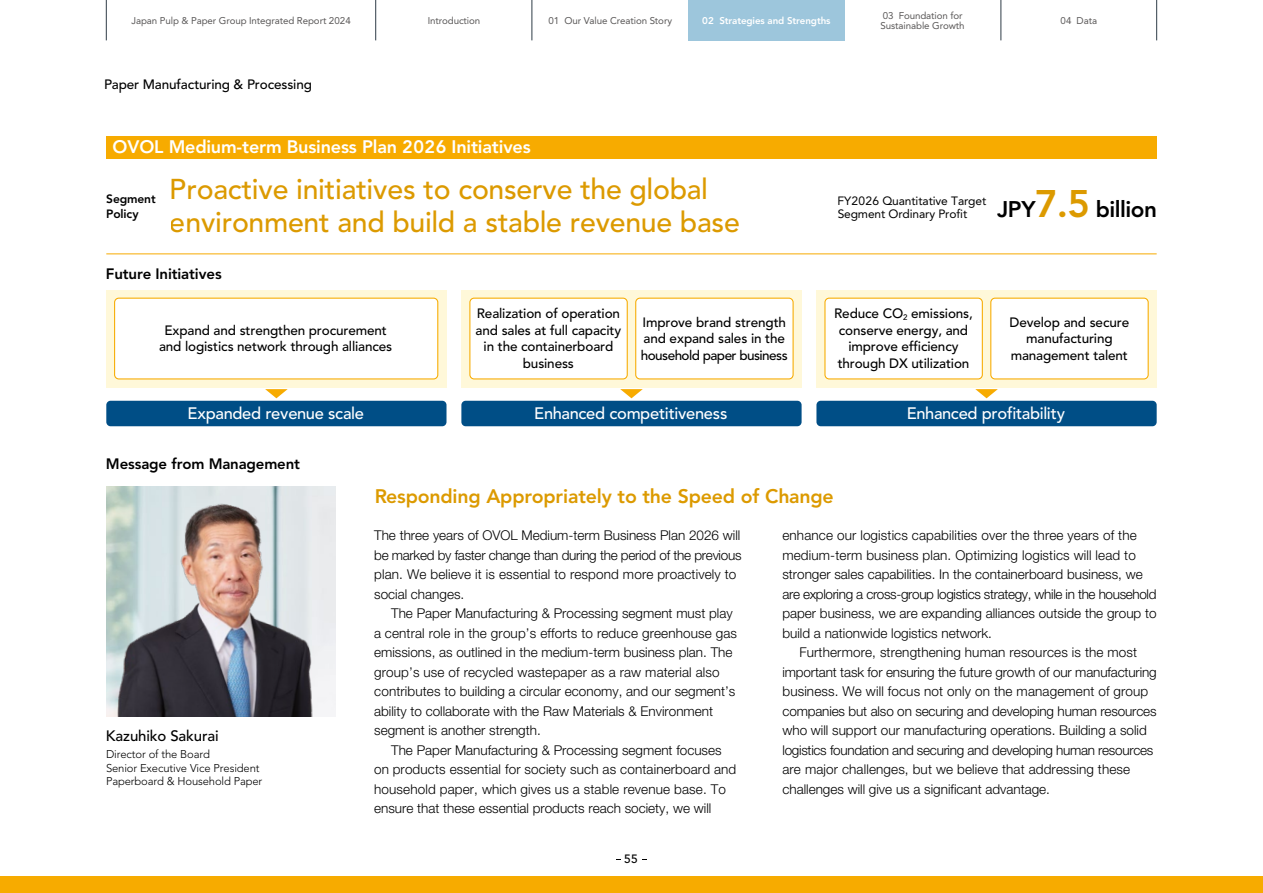
<style>
.page{position:relative;width:1263px;height:893px;background:#fff}
.page>*{position:absolute;margin:0;border:0;box-sizing:border-box;transform-origin:0 0}
.t1{font:500 28.5px/33.8px "Avenir LT Std";letter-spacing:-.01em;color:#dc9a00}
.t2{font:800 22.5px "Avenir LT Std";letter-spacing:-.025em;color:#000}
.t3{font:800 19.5px "Avenir LT Std";letter-spacing:-.01em;color:#dc9a00}
.t4{font:800 18px "Avenir LT Std";letter-spacing:-.01em;color:#fff}
.t5{font:500 16.5px "Avenir LT Std";letter-spacing:-.02em;color:#fff}
.t6{font:800 15px "Avenir LT Std";letter-spacing:-.01em;color:#000}
.t7{font:500 15px "Avenir LT Std";letter-spacing:-.01em;color:#000}
.t8{font:300 13.5px/19.5px "Helvetica Neue LT Std";color:#000}
.t9{font:500 13.5px/16.5px "Avenir LT Std";letter-spacing:-.01em;color:#000;text-align:center}
.t10{font:12px/13.5px "Avenir LT Std";letter-spacing:-.01em;color:#000}
.t11{font:800 12px/15px "Avenir LT Std";letter-spacing:-.01em;color:#000}
.t12{font:500 12px "Avenir LT Std";color:#000}
.t13{font:300 11.25px/13.5px "Avenir LT Std";letter-spacing:-.01em;color:#000}
.t14{font:9.75px/10.5px "Avenir LT Std";letter-spacing:-.01em;color:#595757}
.t15{font:800 9.75px "Avenir LT Std";letter-spacing:-.01em;color:#fff}
.s1{font-size:38.25px;color:#dc9a00}
</style>
<div class="page">
<div style="left:0;top:877px;width:1263px;height:16px;background:#f7ab00"></div>
<img style="left:106px;top:486px;width:230px;height:230px">
<img style="left:116px;top:496px;width:209px;height:220px">
<div style="left:106px;top:401px;width:340px;height:25px;background:#004e86;border-radius:4px"></div>
<div style="left:461px;top:401px;width:340px;height:25px;background:#004e86;border-radius:4px"></div>
<div style="left:816px;top:401px;width:341px;height:25px;background:#004e86;border-radius:4px"></div>
<svg style="left:265px;top:389px;width:23px;height:9px"></svg>
<svg style="left:620px;top:389px;width:23px;height:9px"></svg>
<svg style="left:975px;top:389px;width:23px;height:9px"></svg>
<hr style="left:106px;top:254px;width:1051px;height:1px;background:#f7ab00">
<div style="left:106px;top:136px;width:1051px;height:22px;background:#f7ab00"></div>
<div style="left:106px;top:290px;width:340px;height:97px;background:#fff8d9"></div>
<div style="left:461px;top:290px;width:340px;height:97px;background:#fff8d9"></div>
<div style="left:816px;top:290px;width:341px;height:97px;background:#fff8d9"></div>
<div style="left:115px;top:298px;width:323px;height:81px;background:#fff;border-radius:4px"></div>
<div style="left:114px;top:298px;width:324px;height:81px;border:1px solid #f7ab00;border-radius:4px"></div>
<div style="left:991px;top:298px;width:157px;height:81px;background:#fff;border-radius:4px"></div>
<div style="left:990px;top:298px;width:159px;height:81px;border:1px solid #f7ab00;border-radius:4px"></div>
<div style="left:636px;top:298px;width:157px;height:81px;background:#fff;border-radius:4px"></div>
<div style="left:635px;top:298px;width:159px;height:81px;border:1px solid #f7ab00;border-radius:4px"></div>
<div style="left:470px;top:298px;width:157px;height:81px;background:#fff;border-radius:4px"></div>
<div style="left:469px;top:298px;width:159px;height:81px;border:1px solid #f7ab00;border-radius:4px"></div>
<div style="left:825px;top:298px;width:157px;height:81px;background:#fff;border-radius:4px"></div>
<div style="left:824px;top:298px;width:159px;height:81px;border:1px solid #f7ab00;border-radius:4px"></div>
<div style="left:688px;top:0;width:156px;height:40px;background:#9dc6dc"></div>
<hr style="left:1156px;top:0;width:1px;height:40px;background:#2f3c47">
<hr style="left:1001px;top:0;width:1px;height:40px;background:#2f3c47">
<hr style="left:532px;top:0;width:1px;height:40px;background:#2f3c47">
<hr style="left:375px;top:0;width:1px;height:40px;background:#2f3c47">
<hr style="left:106px;top:0;width:1px;height:40px;background:#2f3c47">
<p class="t14" style="left:131px;top:15px;width:221px">Japan Pulp &amp; Paper Group Integrated Report 2024</p>
<p class="t14" style="left:428px;top:15px;width:54px">Introduction</p>
<p class="t14" style="left:548px;top:15px;width:125px">01 Our Value Creation Story</p>
<p class="t15" style="left:702px;top:15px;width:130px">02 Strategies and Strengths</p>
<p class="t14" style="left:881px;top:10px;width:85px">03 Foundation for<br>Sustainable Growth</p>
<p class="t14" style="left:1060px;top:15px;width:38px">04 Data</p>
<p class="t9" style="left:104px;top:76px;width:209px">Paper Manufacturing &amp; Processing</p>
<h3 class="t4" style="left:113px;top:136px;width:420px">OVOL Medium-term Business Plan 2026 Initiatives</h3>
<p class="t11" style="left:106px;top:191px;width:51px">Segment<br>Policy</p>
<h1 class="t1" style="left:170px;top:172px;width:571px">Proactive initiatives to conserve the global environment and build a stable revenue base</h1>
<p class="t6" style="left:106px;top:265px;width:117px">Future Initiatives</p>
<p class="t10" style="left:838px;top:194px;width:150px">FY2026 Quantitative Target<br>Segment Ordinary Profit</p>
<h2 class="t2" style="left:997px;top:196px;width:161px">JPY<span class="s1">7.5</span> billion</h2>
<p class="t9" style="left:476px;top:306px;width:147px">Realization of operation and sales at full capacity in the containerboard business</p>
<p class="t9" style="left:834px;top:306px;width:140px">Reduce CO<sub>2</sub> emissions, conserve energy, and improve efficiency through DX utilization</p>
<p class="t9" style="left:159px;top:322px;width:235px">Expand and strengthen procurement and logistics network through alliances</p>
<p class="t9" style="left:1009px;top:314px;width:121px">Develop and secure manufacturing management talent</p>
<p class="t9" style="left:641px;top:314px;width:148px;text-align:left">Improve brand strength and expand sales in the household paper business</p>
<p class="t5" style="left:188px;top:404px;width:178px">Expanded revenue scale</p>
<p class="t5" style="left:534px;top:404px;width:194px">Enhanced competitiveness</p>
<p class="t5" style="left:907px;top:404px;width:160px">Enhanced profitability</p>
<p class="t6" style="left:106px;top:455px;width:196px">Message from Management</p>
<p class="t7" style="left:106px;top:727px;width:114px">Kazuhiko Sakurai</p>
<p class="t13" style="left:106px;top:748px;width:158px">Director of the Board<br>Senior Executive Vice President<br>Paperboard &amp; Household Paper</p>
<h3 class="t3" style="left:374px;top:484px;width:461px">Responding Appropriately to the Speed of Change</h3>
<p class="t8" style="left:374px;top:525px;width:369px">The three years of OVOL Medium-term Business Plan 2026 will be marked by faster change than during the period of the previous plan. We believe it is essential to respond more proactively to social changes.</p>
<p class="t8" style="left:374px;top:603px;width:364px;text-indent:17px">The Paper Manufacturing &amp; Processing segment must play a central role in the group’s efforts to reduce greenhouse gas emissions, as outlined in the medium-term business plan. The group’s use of recycled wastepaper as a raw material also contributes to building a circular economy, and our segment’s ability to collaborate with the Raw Materials &amp; Environment segment is another strength.</p>
<p class="t8" style="left:374px;top:740px;width:364px;text-indent:17px">The Paper Manufacturing &amp; Processing segment focuses on products essential for society such as containerboard and household paper, which gives us a stable revenue base. To ensure that these essential products reach society, we will</p>
<p class="t8" style="left:782px;top:525px;width:376px">enhance our logistics capabilities over the three years of the medium-term business plan. Optimizing logistics will lead to stronger sales capabilities. In the containerboard business, we are exploring a cross-group logistics strategy, while in the household paper business, we are expanding alliances outside the group to build a nationwide logistics network.</p>
<p class="t8" style="left:782px;top:642px;width:376px;text-indent:17px">Furthermore, strengthening human resources is the most important task for ensuring the future growth of our manufacturing business. We will focus not only on the management of group companies but also on securing and developing human resources who will support our manufacturing operations. Building a solid logistics foundation and securing and developing human resources are major challenges, but we believe that addressing these challenges will give us a significant advantage.</p>
<p class="t12" style="left:624px;top:852px;width:15px">55</p>
</div>
